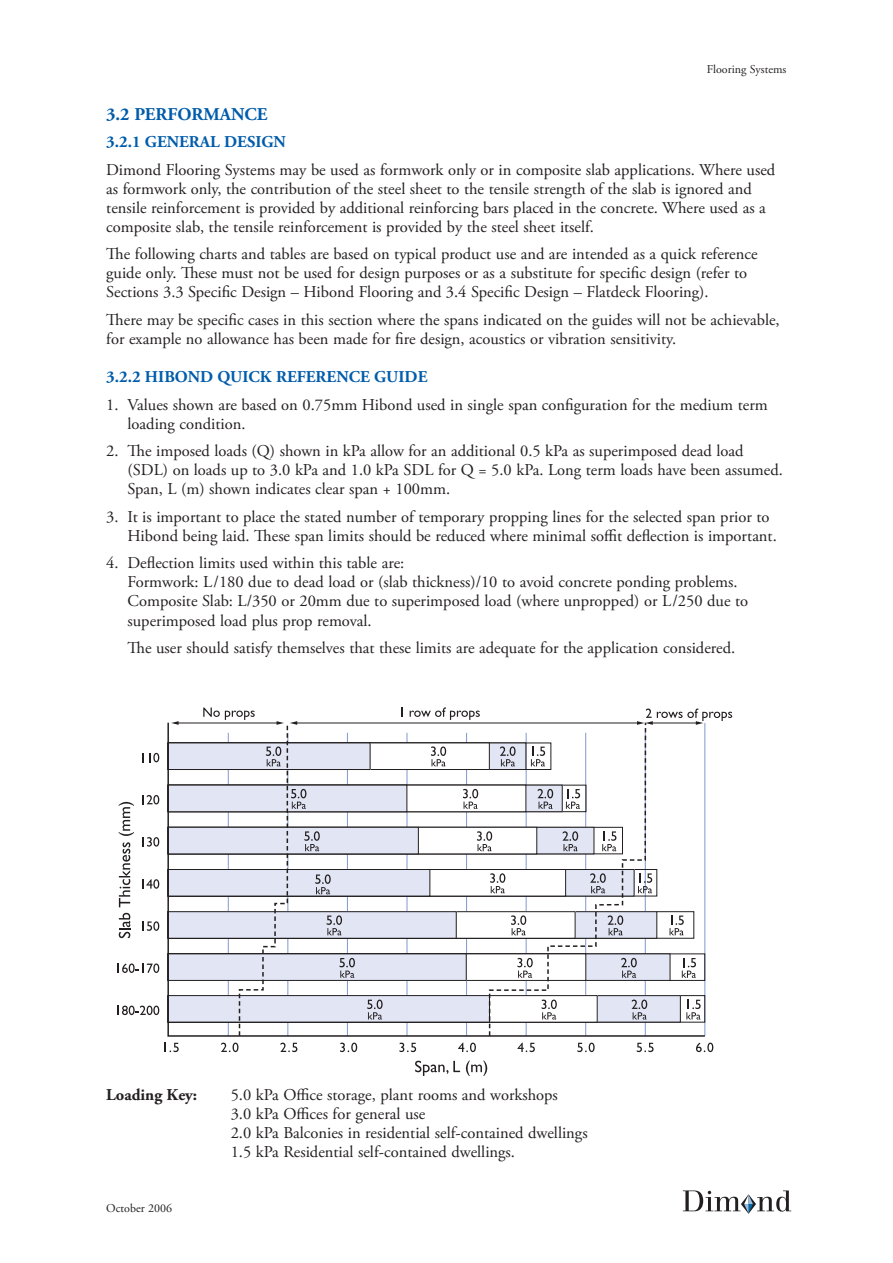
<style>
.page{position:relative;width:893px;height:1263px;background:#fff}
.page>*{position:absolute;margin:0;border:0;box-sizing:border-box;transform-origin:0 0}
.t1{font:700 18px "Adobe Garamond Pro";color:#005cab}
.t2{font:16.5px/19px "Adobe Garamond Pro";color:#231f20}
.t3{font:700 16.5px "Adobe Garamond Pro";color:#005cab}
.t4{font:700 16.5px "Adobe Garamond Pro";color:#231f20}
.t5{font:12px "Adobe Garamond Pro";color:#231f20}
</style>
<div class="page">
<svg style="left:683px;top:1190px;width:108px;height:24px"></svg>
<svg style="left:167px;top:722px;width:539px;height:315px"></svg>
<svg style="left:149px;top:753px;width:10px;height:9px"></svg>
<svg style="left:142px;top:795px;width:17px;height:9px"></svg>
<svg style="left:142px;top:837px;width:17px;height:10px"></svg>
<svg style="left:142px;top:879px;width:17px;height:10px"></svg>
<svg style="left:142px;top:921px;width:17px;height:10px"></svg>
<svg style="left:117px;top:963px;width:42px;height:10px"></svg>
<svg style="left:117px;top:1006px;width:42px;height:9px"></svg>
<svg style="left:164px;top:1043px;width:15px;height:9px"></svg>
<svg style="left:221px;top:1043px;width:17px;height:9px"></svg>
<svg style="left:280px;top:1043px;width:17px;height:9px"></svg>
<svg style="left:340px;top:1043px;width:17px;height:9px"></svg>
<svg style="left:399px;top:1043px;width:17px;height:9px"></svg>
<svg style="left:458px;top:1043px;width:18px;height:9px"></svg>
<svg style="left:517px;top:1043px;width:18px;height:9px"></svg>
<svg style="left:577px;top:1043px;width:18px;height:9px"></svg>
<svg style="left:637px;top:1043px;width:16px;height:9px"></svg>
<svg style="left:696px;top:1043px;width:17px;height:9px"></svg>
<svg style="left:238px;top:721px;width:409px;height:316px"></svg>
<hr style="left:177px;top:723px;width:101px;height:1px;background:#231f20">
<svg style="left:171px;top:721px;width:8px;height:4px"></svg>
<svg style="left:203px;top:708px;width:52px;height:12px"></svg>
<hr style="left:295px;top:723px;width:344px;height:1px;background:#231f20">
<svg style="left:637px;top:708px;width:95px;height:17px"></svg>
<svg style="left:277px;top:721px;width:20px;height:4px"></svg>
<svg style="left:410px;top:707px;width:70px;height:13px"></svg>
<svg style="left:119px;top:913px;width:11px;height:25px"></svg>
<svg style="left:119px;top:842px;width:11px;height:65px"></svg>
<svg style="left:119px;top:802px;width:15px;height:34px"></svg>
<svg style="left:415px;top:1061px;width:45px;height:15px"></svg>
<svg style="left:466px;top:1061px;width:21px;height:15px"></svg>
<svg style="left:167px;top:742px;width:538px;height:281px"></svg>
<p class="t5" style="left:707px;top:64px;width:81px">Flooring Systems</p>
<p class="t1" style="left:106px;top:107px;width:163px">3.2 PERFORMANCE</p>
<p class="t3" style="left:106px;top:135px;width:181px">3.2.1 GENERAL DESIGN</p>
<p class="t2" style="left:106px;top:161px;width:670px">Dimond Flooring Systems may be used as formwork only or in composite slab applications. Where used as formwork only, the contribution of the steel sheet to the tensile strength of the slab is ignored and tensile reinforcement is provided by additional reinforcing bars placed in the concrete. Where used as a composite slab, the tensile reinforcement is provided by the steel sheet itself.</p>
<p class="t2" style="left:106px;top:246px;width:653px">The following charts and tables are based on typical product use and are intended as a quick reference guide only. These must not be used for design purposes or as a substitute for specific design (refer to<br>Sections 3.3 Specific Design – Hibond Flooring and 3.4 Specific Design – Flatdeck Flooring).</p>
<p class="t2" style="left:106px;top:312px;width:675px">There may be specific cases in this section where the spans indicated on the guides will not be achievable, for example no allowance has been made for fire design, acoustics or vibration sensitivity.</p>
<p class="t3" style="left:106px;top:370px;width:323px">3.2.2 HIBOND QUICK REFERENCE GUIDE</p>
<p class="t2" style="left:128px;top:396px;width:642px;text-indent:-21px">1. Values shown are based on 0.75mm Hibond used in single span configuration for the medium term loading condition.</p>
<p class="t2" style="left:128px;top:443px;width:657px;text-indent:-21px">2. The imposed loads (Q) shown in kPa allow for an additional 0.5 kPa as superimposed dead load (SDL) on loads up to 3.0 kPa and 1.0 kPa SDL for Q = 5.0 kPa. Long term loads have been assumed.<br>Span, L (m) shown indicates clear span + 100mm.</p>
<p class="t2" style="left:128px;top:508px;width:651px;text-indent:-21px">3. It is important to place the stated number of temporary propping lines for the selected span prior to<br>Hibond being laid. These span limits should be reduced where minimal soffit deflection is important.</p>
<p class="t2" style="left:127px;top:555px;width:622px;text-indent:-21px">4. Deflection limits used within this table are:<br>Formwork: L/180 due to dead load or (slab thickness)/10 to avoid concrete ponding problems.<br>Composite Slab: L/350 or 20mm due to superimposed load (where unpropped) or L/250 due to superimposed load plus prop removal.</p>
<p class="t2" style="left:127px;top:640px;width:609px">The user should satisfy themselves that these limits are adequate for the application considered.</p>
<p class="t4" style="left:106px;top:1088px;width:92px">Loading Key:</p>
<p class="t2" style="left:231px;top:1087px;width:358px">5.0 kPa Office storage, plant rooms and workshops<br>3.0 kPa Offices for general use<br>2.0 kPa Balconies in residential self-contained dwellings 1.5 kPa Residential self-contained dwellings.</p>
<p class="t5" style="left:106px;top:1203px;width:67px">October 2006</p>
</div>
